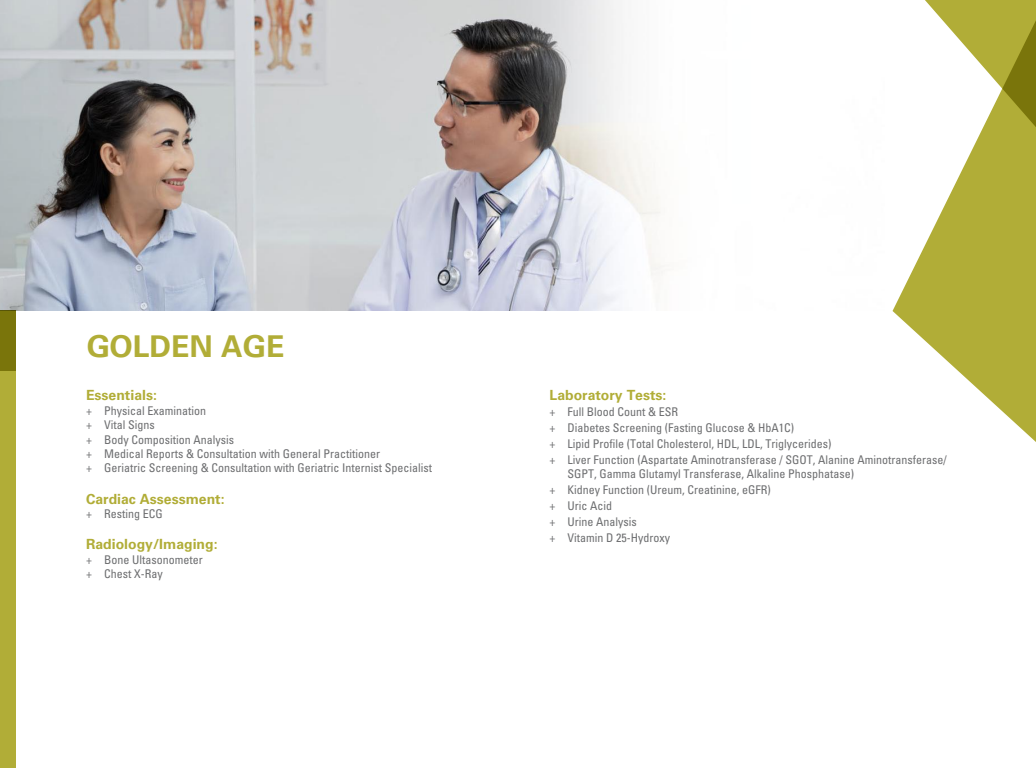
<style>
.page{position:relative;width:1036px;height:768px;background:#fff}
.page>*{position:absolute;margin:0;border:0;box-sizing:border-box;transform-origin:0 0}
.t1{font:30px "Univers LT 65 Bd";color:#b1ad37}
.t2{font:14px "Univers LT 65 Bd";color:#b1ad37}
.t3{font:condensed 12px/16px "Univers LT Std";color:#6d6e70}
</style>
<div class="page">
<img style="left:0;top:0;width:665px;height:311px">
<div style="left:0;top:311px;width:16px;height:457px;background:#b1ad37"></div>
<div style="left:0;top:311px;width:16px;height:60px;background:#7a750b"></div>
<svg style="left:925px;top:0;width:111px;height:20px;background:#b7b346"></svg>
<svg style="left:893px;top:20px;width:143px;height:422px;fill:#b1ad37"></svg>
<h1 class="t1" style="left:86px;top:329px;width:200px">GOLDEN AGE</h1>
<p class="t2" style="left:86px;top:387px;width:72px">Essentials:</p>
<p class="t3" style="left:86px;top:403px;width:347px;line-height:14.4px">+ Physical Examination<br>+ Vital Signs<br>+ Body Composition Analysis<br>+ Medical Reports &amp; Consultation with General Practitioner<br>+ Geriatric Screening &amp; Consultation with Geriatric Internist Specialist</p>
<p class="t2" style="left:86px;top:490px;width:140px">Cardiac Assessment:</p>
<p class="t3" style="left:86px;top:506px;width:78px">+ Resting ECG</p>
<p class="t2" style="left:86px;top:536px;width:133px">Radiology/Imaging:</p>
<p class="t3" style="left:86px;top:552px;width:118px;line-height:14.4px">+ Bone Ultasonometer + Chest X-Ray</p>
<p class="t2" style="left:550px;top:387px;width:118px">Laboratory Tests:</p>
<p class="t3" style="left:550px;top:404px;width:399px">+ Full Blood Count &amp; ESR<br>+ Diabetes Screening (Fasting Glucose &amp; HbA1C)<br>+ Lipid Profile (Total Cholesterol, HDL, LDL, Triglycerides)<br>+ Liver Function (Aspartate Aminotransferase / SGOT, Alanine Aminotransferase/</p>
<p class="t3" style="left:550px;top:466px;width:306px;text-indent:18px">SGPT, Gamma Glutamyl Transferase, Alkaline Phosphatase) + Kidney Function (Ureum, Creatinine, eGFR)<br>+ Uric Acid<br>+ Urine Analysis<br>+ Vitamin D 25-Hydroxy</p>
</div>
